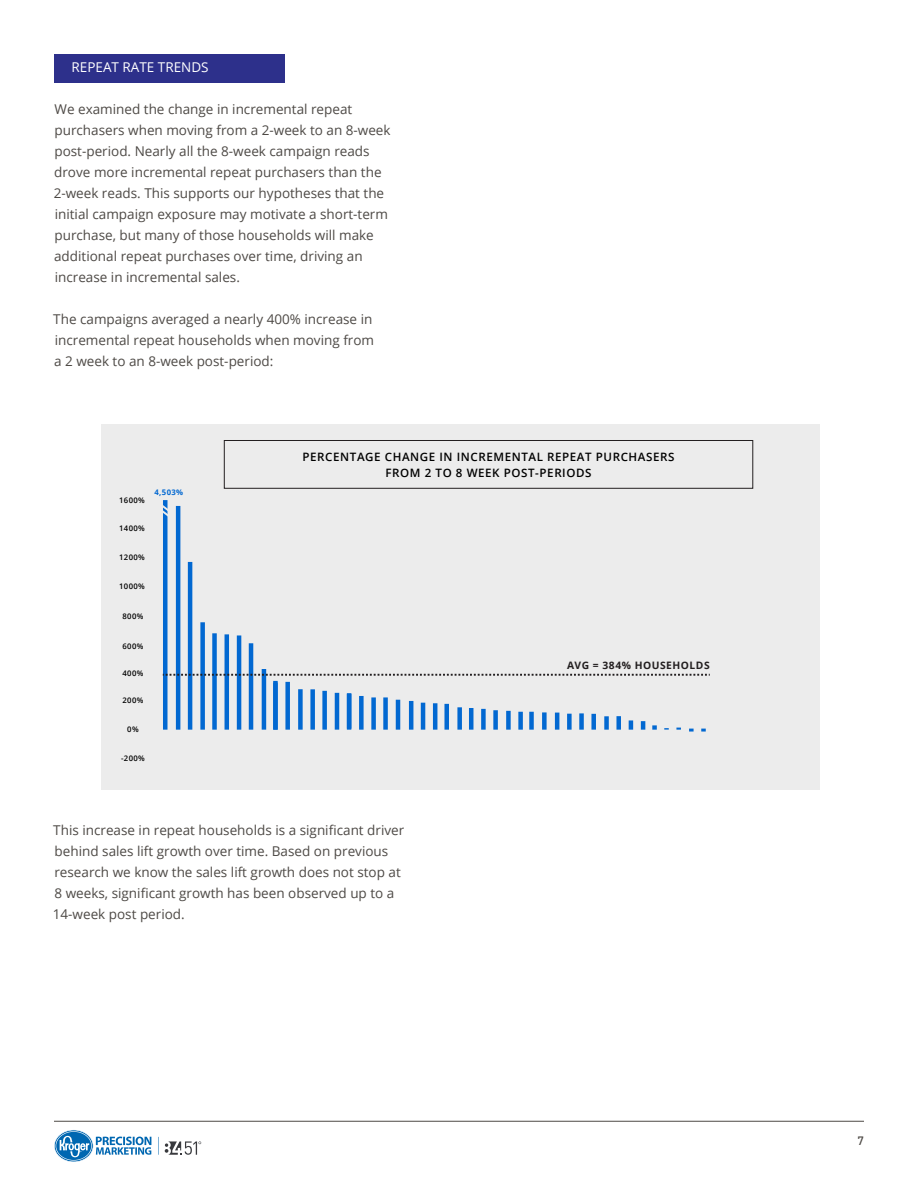
<style>
.page{position:relative;width:918px;height:1188px;background:#fff}
.page>*{position:absolute;margin:0;border:0;box-sizing:border-box;transform-origin:0 0}
.t1{font:13.5px/21px "Open Sans";color:#4d4945}
.t2{font:13.5px "Open Sans";color:#fff}
.t3{font:500 12px "DINOT";color:#4d4945}
.t4{font:600 11.55px/16px "Open Sans";letter-spacing:.05em;color:#000;text-align:center}
.t5{font:700 10.35px "Open Sans";letter-spacing:.05em;color:#231f20}
.t6{font:600 7.65px "Open Sans";letter-spacing:.05em;color:#000}
.t7{font:700 7.65px "Open Sans";color:#0268d1}
</style>
<div class="page">
<hr style="left:54px;top:1121px;width:810px;height:1px;background:#4d4945">
<svg style="left:165px;top:1141px;width:36px;height:14px"></svg>
<svg style="left:54px;top:1130px;width:105px;height:32px"></svg>
<div style="left:54px;top:54px;width:230px;height:28px;background:#2d308b"></div>
<div style="left:102px;top:425px;width:718px;height:365px;background:#ececec"></div>
<div style="left:224px;top:440px;width:529px;height:49px;border:1px solid #231f20"></div>
<hr style="left:396px;top:700px;width:4px;height:30px;background:#0268d1">
<hr style="left:409px;top:701px;width:4px;height:29px;background:#0268d1">
<hr style="left:421px;top:703px;width:4px;height:27px;background:#0268d1">
<hr style="left:433px;top:703px;width:4px;height:27px;background:#0268d1">
<div style="left:444px;top:704px;width:5px;height:26px;background:#0268d1"></div>
<div style="left:493px;top:710px;width:5px;height:20px;background:#0268d1"></div>
<div style="left:518px;top:712px;width:5px;height:18px;background:#0268d1"></div>
<div style="left:506px;top:711px;width:5px;height:19px;background:#0268d1"></div>
<div style="left:529px;top:712px;width:5px;height:18px;background:#0268d1"></div>
<div style="left:542px;top:712px;width:5px;height:18px;background:#0268d1"></div>
<hr style="left:555px;top:713px;width:4px;height:17px;background:#0268d1">
<div style="left:579px;top:713px;width:5px;height:17px;background:#0268d1"></div>
<div style="left:567px;top:714px;width:5px;height:16px;background:#0268d1"></div>
<div style="left:457px;top:707px;width:5px;height:23px;background:#0268d1"></div>
<hr style="left:469px;top:708px;width:4px;height:22px;background:#0268d1">
<div style="left:481px;top:709px;width:5px;height:21px;background:#0268d1"></div>
<div style="left:591px;top:714px;width:5px;height:16px;background:#0268d1"></div>
<svg style="left:652px;top:725px;width:5px;height:5px"></svg>
<div style="left:604px;top:716px;width:5px;height:14px;background:#0268d1"></div>
<div style="left:616px;top:716px;width:5px;height:14px;background:#0268d1"></div>
<svg style="left:629px;top:720px;width:4px;height:10px"></svg>
<svg style="left:641px;top:721px;width:4px;height:9px"></svg>
<svg style="left:701px;top:729px;width:5px;height:3px"></svg>
<svg style="left:689px;top:729px;width:5px;height:3px"></svg>
<hr style="left:163px;top:500px;width:4px;height:230px;background:#0268d1">
<hr style="left:176px;top:506px;width:4px;height:224px;background:#0268d1">
<hr style="left:188px;top:562px;width:4px;height:168px;background:#0268d1">
<div style="left:200px;top:622px;width:5px;height:108px;background:#0268d1"></div>
<div style="left:212px;top:633px;width:5px;height:97px;background:#0268d1"></div>
<hr style="left:225px;top:634px;width:4px;height:96px;background:#0268d1">
<hr style="left:237px;top:635px;width:4px;height:95px;background:#0268d1">
<hr style="left:249px;top:643px;width:4px;height:87px;background:#0268d1">
<hr style="left:262px;top:669px;width:4px;height:61px;background:#0268d1">
<div style="left:273px;top:681px;width:5px;height:49px;background:#0268d1"></div>
<div style="left:285px;top:682px;width:5px;height:48px;background:#0268d1"></div>
<div style="left:298px;top:689px;width:5px;height:41px;background:#0268d1"></div>
<div style="left:310px;top:689px;width:5px;height:41px;background:#0268d1"></div>
<div style="left:322px;top:691px;width:5px;height:39px;background:#0268d1"></div>
<hr style="left:335px;top:693px;width:4px;height:37px;background:#0268d1">
<hr style="left:347px;top:693px;width:4px;height:36px;background:#2a7ed5">
<hr style="left:347px;top:694px;width:4px;height:36px;background:#0268d1">
<div style="left:359px;top:696px;width:5px;height:34px;background:#0268d1"></div>
<div style="left:371px;top:697px;width:5px;height:33px;background:#0268d1"></div>
<div style="left:383px;top:697px;width:5px;height:33px;background:#0268d1"></div>
<svg style="left:163px;top:674px;width:547px;height:2px"></svg>
<svg style="left:163px;top:501px;width:5px;height:19px"></svg>
<p class="t2" style="left:72px;top:58px;width:139px">REPEAT RATE TRENDS</p>
<p class="t1" style="left:54px;top:99px;width:338px">We examined the change in incremental repeat purchasers when moving from a 2-week to an 8-week post-period. Nearly all the 8-week campaign reads drove more incremental repeat purchasers than the 2-week reads. This supports our hypotheses that the initial campaign exposure may motivate a short-term purchase, but many of those households will make additional repeat purchases over time, driving an increase in incremental sales.</p>
<p class="t1" style="left:53px;top:309px;width:322px">The campaigns averaged a nearly 400% increase in incremental repeat households when moving from a 2 week to an 8-week post-period:</p>
<p class="t6" style="left:119px;top:495px;width:27px">1600%</p>
<p class="t6" style="left:119px;top:523px;width:27px">1400%</p>
<p class="t6" style="left:119px;top:552px;width:27px">1200%</p>
<p class="t6" style="left:119px;top:581px;width:27px">1000%</p>
<p class="t6" style="left:122px;top:611px;width:23px">800%</p>
<p class="t6" style="left:122px;top:641px;width:23px">600%</p>
<p class="t6" style="left:122px;top:668px;width:23px">400%</p>
<p class="t6" style="left:122px;top:695px;width:23px">200%</p>
<p class="t6" style="left:127px;top:724px;width:13px">0%</p>
<p class="t6" style="left:121px;top:753px;width:25px">-200%</p>
<p class="t7" style="left:155px;top:487px;width:30px">4,503%</p>
<p class="t4" style="left:303px;top:449px;width:373px">PERCENTAGE CHANGE IN INCREMENTAL REPEAT PURCHASERS<br>FROM 2 TO 8 WEEK POST-PERIODS</p>
<p class="t5" style="left:567px;top:658px;width:144px">AVG = 384% HOUSEHOLDS</p>
<p class="t1" style="left:53px;top:819px;width:353px">This increase in repeat households is a significant driver behind sales lift growth over time. Based on previous research we know the sales lift growth does not stop at 8 weeks, significant growth has been observed up to a 14-week post period.</p>
<p class="t3" style="left:858px;top:1133px;width:8px">7</p>
</div>
